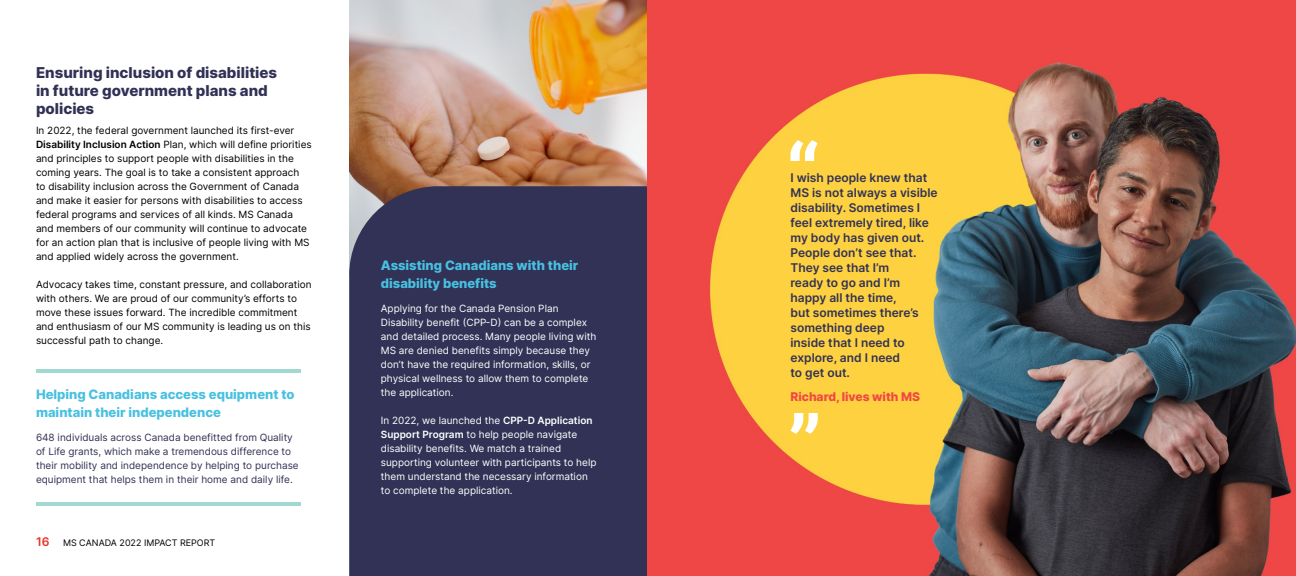
<style>
.page{position:relative;width:1296px;height:576px;background:#fff}
.page>*{position:absolute;margin:0;border:0;box-sizing:border-box;transform-origin:0 0}
.t1{font:800 15px/18px "Inter";color:#313155}
.t2{font:800 13px/18px "Inter";color:#48c1e1}
.t3{font:600 12px/15px "Inter";color:#313256}
.t4{font:800 12px "Inter";color:#ef4845}
.t5{font:10px/14px "Inter";color:#000}
.t6{font:10px/14px "Inter";color:#fff}
.t7{font:10px/14px "Inter";color:#313155}
.t8{font:9px "Inter";color:#000}
.s1{font-weight:600}
.s2{font-weight:600;font-size:12px;color:#e8332c}
</style>
<div class="page">
<img style="left:349px;top:0;width:299px;height:186px">
<div style="left:349px;top:186px;width:299px;height:390px;background:#313256"></div>
<img style="left:648px;top:0;width:648px;height:576px">
<svg style="left:791px;top:140px;width:27px;height:21px"></svg>
<svg style="left:791px;top:413px;width:27px;height:21px"></svg>
<hr style="left:36px;top:369px;width:265px;height:3px;background:#a1d9d2">
<hr style="left:36px;top:502px;width:265px;height:3px;background:#a1d9d2">
<h1 class="t1" style="left:36px;top:63px;width:243px">Ensuring inclusion of disabilities in future government plans and policies</h1>
<p class="t5" style="left:36px;top:123px;width:277px">In 2022, the federal government launched its first-ever <span class="s1">Disability Inclusion Action</span> Plan, which will define priorities and principles to support people with disabilities in the coming years. The goal is to take a consistent approach<br>to disability inclusion across the Government of Canada and make it easier for persons with disabilities to access federal programs and services of all kinds. MS Canada and members of our community will continue to advocate for an action plan that is inclusive of people living with MS and applied widely across the government.</p>
<p class="t5" style="left:36px;top:277px;width:277px">Advocacy takes time, constant pressure, and collaboration with others. We are proud of our community’s efforts to move these issues forward. The incredible commitment and enthusiasm of our MS community is leading us on this successful path to change.</p>
<p class="t3" style="left:791px;top:169px;width:149px">I wish people knew that<br>MS is not always a visible disability. Sometimes I feel extremely tired, like my body has given out.<br>People don’t see that.<br>They see that I’m<br>ready to go and I’m happy all the time,<br>but sometimes there’s something deep<br>inside that I need to explore, and I need<br>to get out.</p>
<h2 class="t2" style="left:381px;top:256px;width:199px">Assisting Canadians with their disability benefits</h2>
<p class="t6" style="left:381px;top:301px;width:217px">Applying for the Canada Pension Plan Disability benefit (CPP-D) can be a complex and detailed process. Many people living with MS are denied benefits simply because they don’t have the required information, skills, or physical wellness to allow them to complete the application.</p>
<p class="t6" style="left:381px;top:413px;width:217px">In 2022, we launched the <span class="s1">CPP-D Application Support Program</span> to help people navigate disability benefits. We match a trained supporting volunteer with participants to help them understand the necessary information to complete the application.</p>
<h2 class="t2" style="left:36px;top:385px;width:260px">Helping Canadians access equipment to</h2>
<p class="t4" style="left:791px;top:388px;width:131px">Richard, lives with MS</p>
<h2 class="t2" style="left:36px;top:403px;width:186px">maintain their independence</h2>
<p class="t7" style="left:36px;top:430px;width:264px">648 individuals across Canada benefitted from Quality of Life grants, which make a tremendous difference to their mobility and independence by helping to purchase equipment that helps them in their home and daily life.</p>
<p class="t8" style="left:36px;top:536px;width:181px"><span class="s2">16</span> MS CANADA 2022 IMPACT REPORT</p>
</div>
